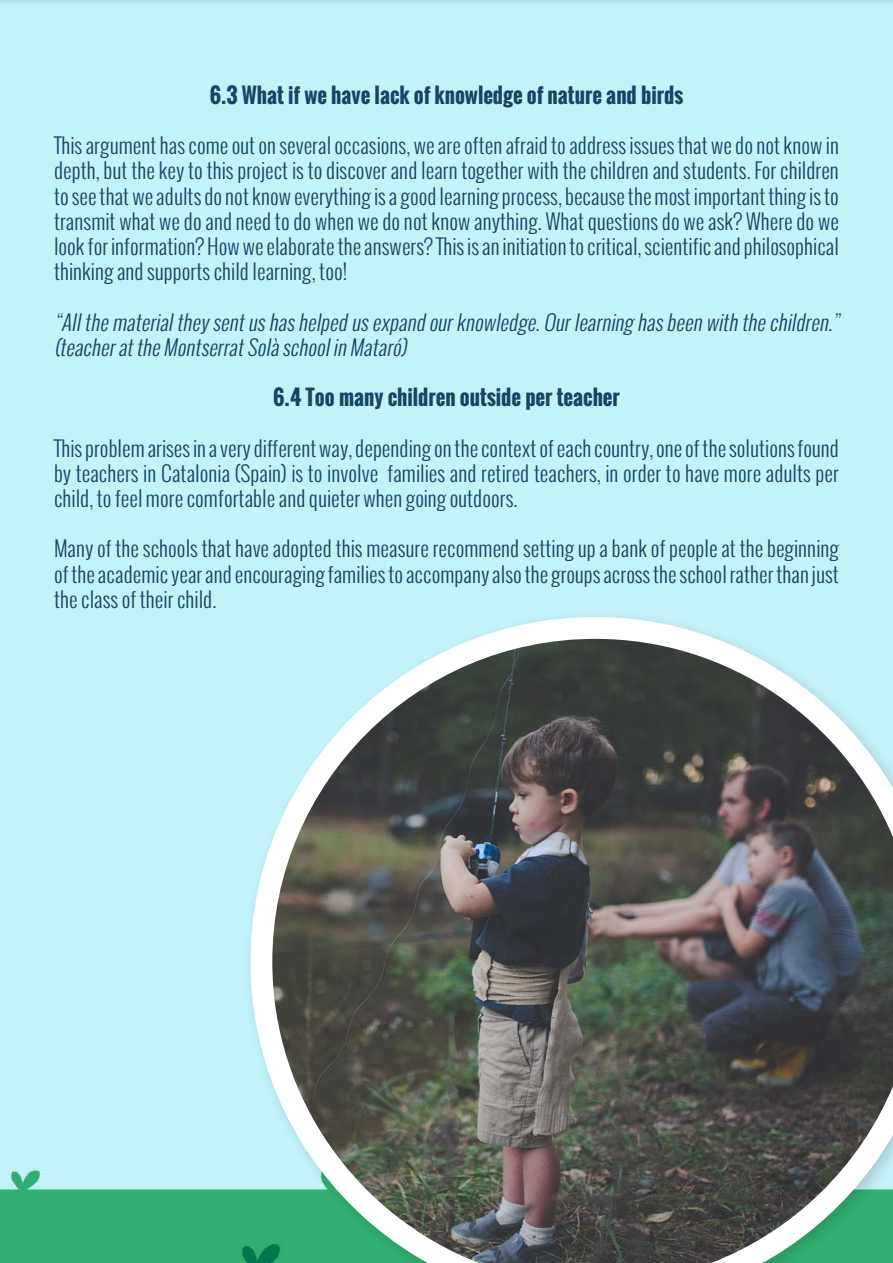
<style>
.page{position:relative;width:893px;height:1263px;background:#c3f2f8}
.page>*{position:absolute;margin:0;border:0;box-sizing:border-box;transform-origin:0 0}
.t1{font:300 21px/25.2px "Oswald";color:#144667;text-align:justify}
.t2{font:italic 300 21px/25.2px "Oswald";color:#144667}
.t3{font:700 21px "Oswald";color:#144667}
</style>
<div class="page">
<div style="left:242px;top:608px;width:651px;height:655px;background:#c3f2f8"></div>
<svg style="left:250px;top:617px;width:467px;height:646px"></svg>
<img style="left:272px;top:639px;width:621px;height:624px">
<p class="t3" style="left:210px;top:79px;width:475px">6.3 What if we have lack of knowledge of nature and birds</p>
<p class="t1" style="left:54px;top:133px;width:786px">This argument has come out on several occasions, we are often afraid to address issues that we do not know in depth, but the key to this project is to discover and learn together with the children and students. For children to see that we adults do not know everything is a good learning process, because the most important thing is to transmit what we do and need to do when we do not know anything. What questions do we ask? Where do we look for information? How we elaborate the answers? This is an initiation to critical, scientific and philosophical thinking and supports child learning, too!</p>
<p class="t2" style="left:54px;top:309px;width:792px">“Allthematerialtheysentushashelpedusexpandourknowledge.Ourlearning hasbeenwiththechildren.” (teacherattheMontserratSolàschoolinMataró)</p>
<p class="t3" style="left:273px;top:381px;width:348px">6.4 Too many children outside per teacher</p>
<p class="t1" style="left:54px;top:435px;width:786px">This problem arises in a very different way, depending on the context of each country, one of the solutions found by teachers in Catalonia (Spain) is to involve families and retired teachers, in order to have more adults per child, to feel more comfortable and quieter when going outdoors.</p>
<p class="t1" style="left:54px;top:536px;width:786px">Many of the schools that have adopted this measure recommend setting up a bank of people at the beginning of the academic year and encouraging families to accompany also the groups across the school rather than just the class of their child.</p>
</div>
